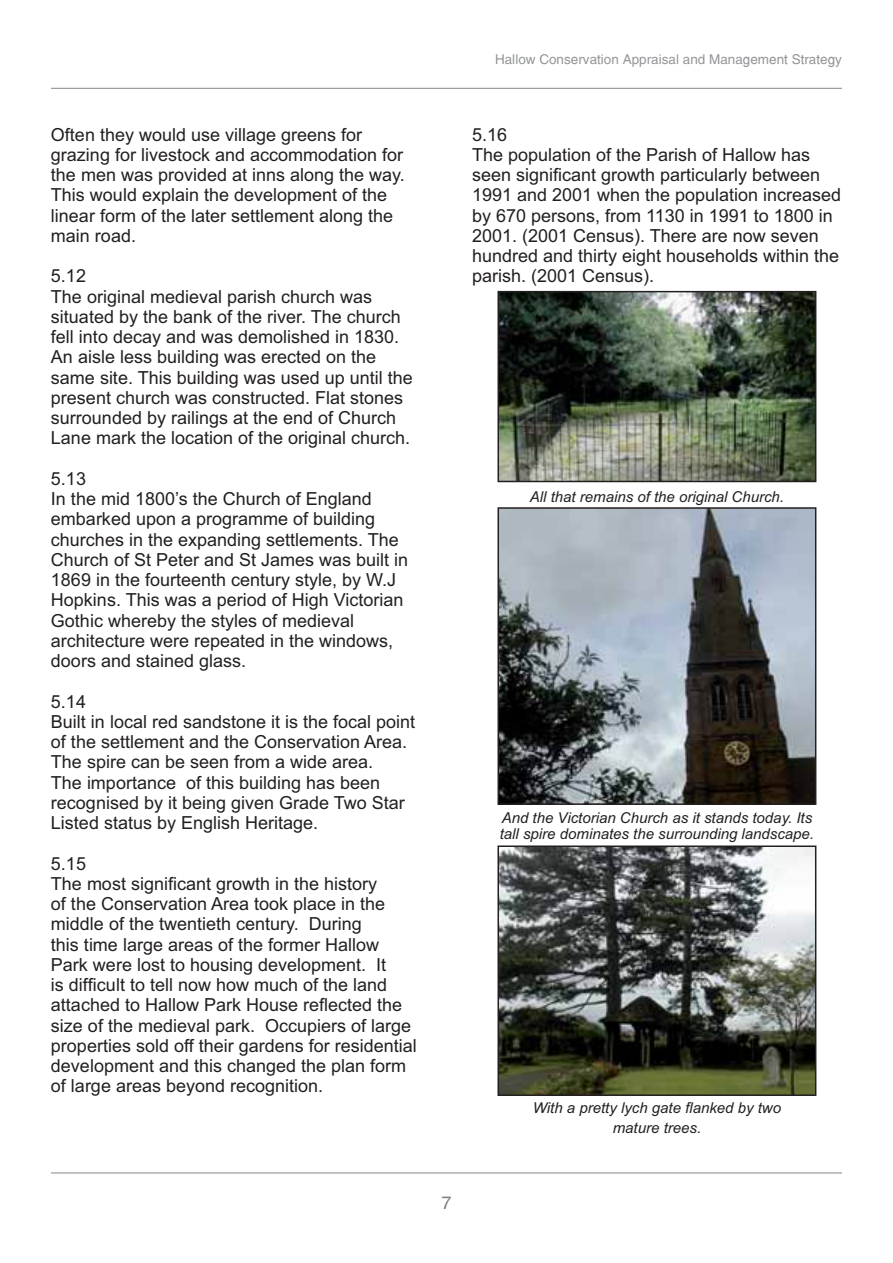
<style>
.page{position:relative;width:893px;height:1263px;background:#fff}
.page>*{position:absolute;margin:0;border:0;box-sizing:border-box;transform-origin:0 0}
.t1{font:18px/20.2px "Arial";color:#231f20}
.t2{font:18px "Switzerland Plain";color:#808285}
.t3{font:italic 15px/16.5px "Arial";color:#231f20}
.t4{font:13.5px "Switzerland Plain";color:#939598}
</style>
<div class="page">
<hr style="left:51px;top:1173px;width:791px;height:1px;background:#848688">
<hr style="left:51px;top:88px;width:791px;height:1px;background:#848688">
<img style="left:500px;top:294px;width:313px;height:185px">
<div style="left:497px;top:291px;width:319px;height:191px;border:2px solid #231f20"></div>
<img style="left:500px;top:510px;width:313px;height:292px">
<div style="left:497px;top:507px;width:319px;height:298px;border:2px solid #231f20"></div>
<img style="left:500px;top:849px;width:313px;height:244px">
<div style="left:497px;top:846px;width:319px;height:250px;border:2px solid #231f20"></div>
<p class="t1" style="left:51px;top:126px;width:355px">Often they would use village greens for grazing for livestock and accommodation for the men was provided at inns along the way.<br>This would explain the development of the linear form of the later settlement along the main road.</p>
<p class="t1" style="left:51px;top:268px;width:363px">5.12<br>The original medieval parish church was situated by the bank of the river. The church fell into decay and was demolished in 1830.<br>An aisle less building was erected on the same site. This building was used up until the present church was constructed. Flat stones surrounded by railings at the end of Church Lane mark the location of the original church.</p>
<p class="t1" style="left:51px;top:470px;width:359px">5.13<br>In the mid 1800’s the Church of England embarked upon a programme of building churches in the expanding settlements. The Church of St Peter and St James was built in 1869 in the fourteenth century style, by W.J Hopkins. This was a period of High Victorian Gothic whereby the styles of medieval architecture were repeated in the windows, doors and stained glass.</p>
<p class="t1" style="left:51px;top:693px;width:366px">5.14<br>Built in local red sandstone it is the focal point of the settlement and the Conservation Area.<br>The spire can be seen from a wide area.<br>The importance of this building has been recognised by it being given Grade Two Star Listed status by English Heritage.</p>
<p class="t1" style="left:51px;top:855px;width:367px">5.15<br>The most significant growth in the history<br>of the Conservation Area took place in the middle of the twentieth century. During<br>this time large areas of the former Hallow Park were lost to housing development. It<br>is difficult to tell now how much of the land attached to Hallow Park House reflected the size of the medieval park. Occupiers of large properties sold off their gardens for residential development and this changed the plan form of large areas beyond recognition.</p>
<p class="t4" style="left:495px;top:54px;width:348px">Hallow Conservation Appraisal and Management Strategy</p>
<p class="t1" style="left:472px;top:126px;width:371px">5.16<br>The population of the Parish of Hallow has seen significant growth particularly between 1991 and 2001 when the population increased by 670 persons, from 1130 in 1991 to 1800 in 2001. (2001 Census). There are now seven hundred and thirty eight households within the parish. (2001 Census).</p>
<p class="t3" style="left:530px;top:490px;width:256px">All that remains of the original Church.</p>
<p class="t3" style="left:500px;top:811px;width:316px">And the Victorian Church as it stands today. Its tall spire dominates the surrounding landscape.</p>
<p class="t2" style="left:441px;top:1196px;width:12px">7</p>
<p class="t3" style="left:533px;top:1099px;width:250px;line-height:20.2px;text-align:center">With a pretty lych gate flanked by two mature trees.</p>
</div>
